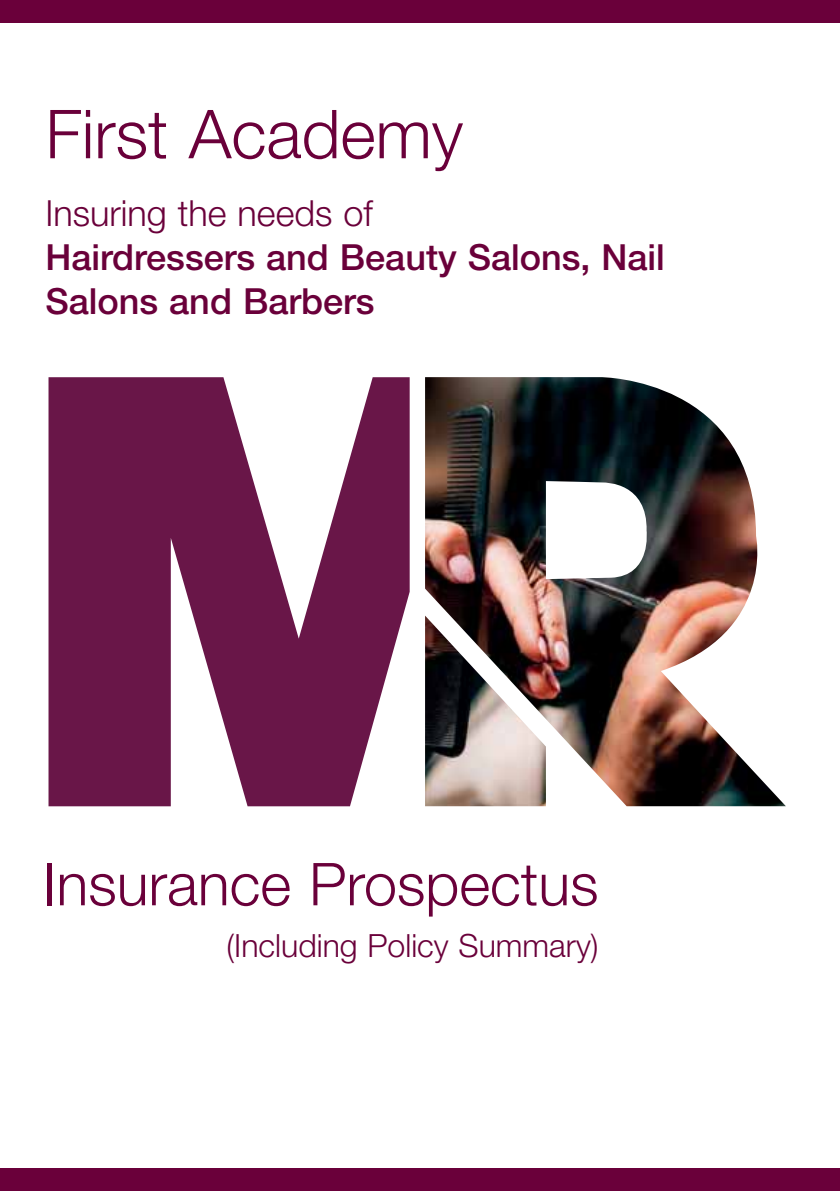
<style>
.page{position:relative;width:840px;height:1191px;background:#fff}
.page>*{position:absolute;margin:0;border:0;box-sizing:border-box;transform-origin:0 0}
.t1{font:300 67.6px "Helvetica Neue";color:#6a003a}
.t2{font:300 59.2px "Helvetica Neue";color:#6a003a}
.t3{font:500 36px/44px "Helvetica Neue";color:#6a003a}
.t4{font:300 36px "Helvetica Neue";color:#6a003a}
.t5{font:300 32px "Helvetica Neue";color:#6a003a}
</style>
<div class="page">
<div style="left:0;top:0;width:839px;height:23px;background:#6a003a"></div>
<div style="left:0;top:1168px;width:839px;height:23px;background:#6a003a"></div>
<svg style="left:48px;top:377px;width:361px;height:429px;fill:#691648"></svg>
<img style="left:425px;top:377px;width:360px;height:429px">
<h1 class="t1" style="left:45px;top:109px;width:419px">First Academy</h1>
<p class="t4" style="left:45px;top:200px;width:328px">Insuring the needs of</p>
<p class="t3" style="left:45px;top:236px;width:620px">Hairdressers and Beauty Salons, Nail<br>Salons and Barbers</p>
<h2 class="t2" style="left:43px;top:862px;width:556px">Insurance Prospectus</h2>
<p class="t5" style="left:226px;top:933px;width:373px">(Including Policy Summary)</p>
</div>
